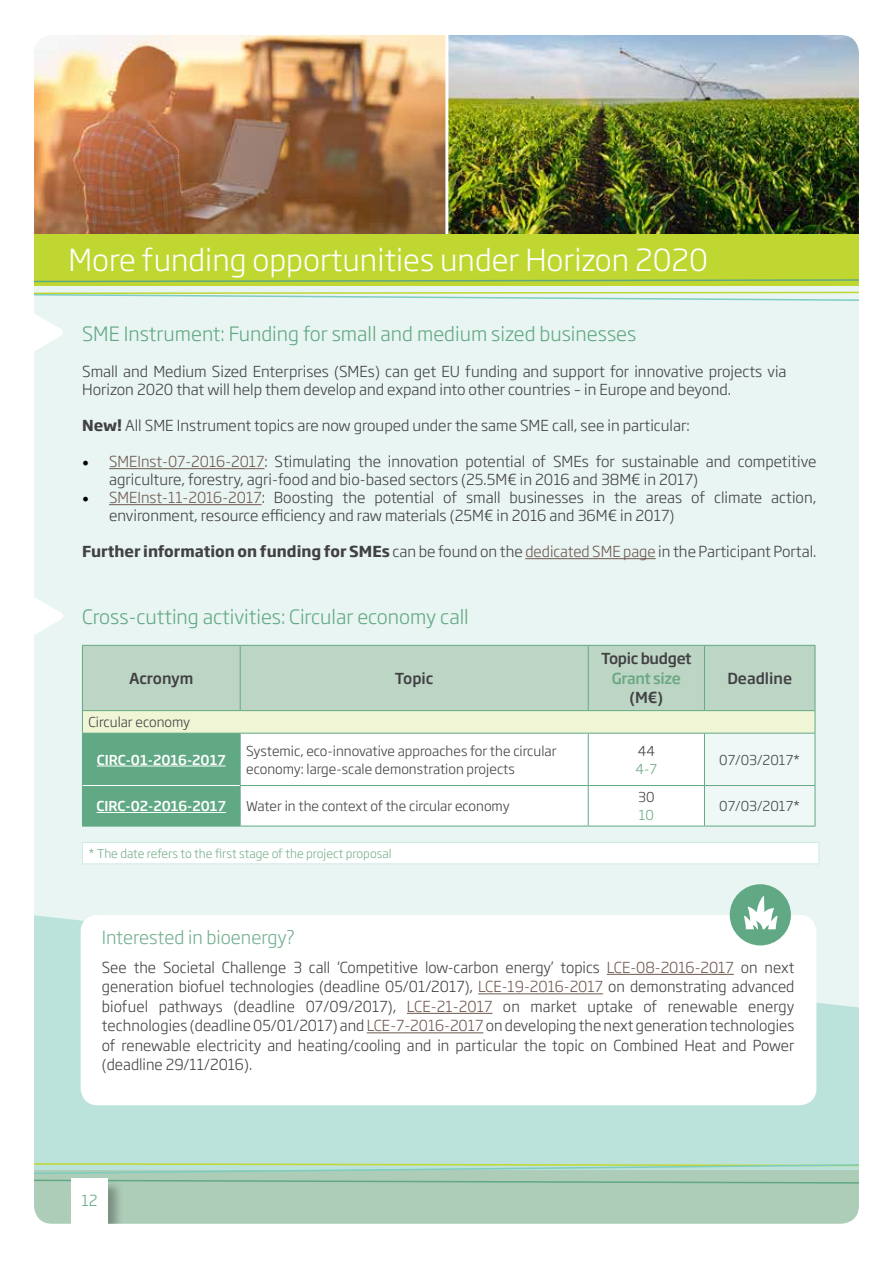
<style>
.page{position:relative;width:893px;height:1263px;background:#fff}
.page>*{position:absolute;margin:0;border:0;box-sizing:border-box;transform-origin:0 0}
.t1{font:300 30px "Soho Gothic Pro";color:#fff}
.t2{font:300 19.5px "Soho Gothic Pro";color:#61a984}
.t3{font:300 18px "Soho Gothic Std";color:#72af8e}
.t4{font:300 15px/19.5px "Soho Gothic Pro";color:#414042}
.t5{font:500 15px "Soho Gothic Std";letter-spacing:-.01em;color:#414042}
.t6{font:500 15px "Soho Gothic Std";letter-spacing:-.02em;color:#6ba883}
.t7{font:300 15px "Soho Gothic Pro";color:#61a984}
.t8{font:300 13.5px/18px "Soho Gothic Std";color:#414042}
.t9{font:500 13.5px "Soho Gothic Std";color:#fff}
.t10{font:300 13.5px "Soho Gothic Std";color:#6ba883}
.t11{font:300 12px "Soho Gothic Pro";color:#78af8d}
.s1{font-weight:700}
.s2{font-family:"Minion Pro";font-weight:400;font-size:18px;color:#000}
.s3{color:#6e584f}
.s4{font-family:"Soho Gothic Pro"}
</style>
<div class="page">
<img style="left:34px;top:35px;width:825px;height:1189px">
<h1 class="t1" style="left:69px;top:236px;width:641px">More funding opportunities under Horizon 2020</h1>
<h2 class="t2" style="left:82px;top:319px;width:556px">SME Instrument: Funding for small and medium sized businesses</h2>
<p class="t4" style="left:82px;top:362px;width:706px;line-height:18px">Small and Medium Sized Enterprises (SMEs) can get EU funding and support for innovative projects via<br>Horizon 2020 that will help them develop and expand into other countries – in Europe and beyond.</p>
<p class="t4" style="left:82px;top:415px;width:609px"><span class="s1">New!</span> All SME Instrument topics are now grouped under the same SME call, see in particular:</p>
<p class="t4" style="left:109px;top:452px;width:709px;line-height:18px;text-indent:-27px"><span class="s2">•</span> <span class="s3">SMEInst-07-2016-2017</span>: Stimulating the innovation potential of SMEs for sustainable and competitive agriculture, forestry, agri-food and bio-based sectors (25.5M€ in 2016 and 38M€ in 2017)</p>
<p class="t4" style="left:109px;top:488px;width:709px;line-height:18px;text-indent:-27px"><span class="s2">•</span> <span class="s3">SMEInst-11-2016-2017</span>: Boosting the potential of small businesses in the areas of climate action, environment, resource efficiency and raw materials (25M€ in 2016 and 36M€ in 2017)</p>
<p class="t4" style="left:82px;top:541px;width:736px"><span class="s1">Further information on funding for SMEs</span> can be found on the <span class="s3">dedicated SME page</span> in the Participant Portal.</p>
<h2 class="t2" style="left:82px;top:601px;width:388px">Cross-cutting activities: Circular economy call</h2>
<p class="t5" style="left:129px;top:669px;width:66px">Acronym</p>
<p class="t5" style="left:395px;top:669px;width:40px">Topic</p>
<p class="t5" style="left:601px;top:649px;width:92px">Topic budget</p>
<p class="t6" style="left:612px;top:669px;width:70px">Grant size</p>
<p class="t5" style="left:630px;top:688px;width:35px">(M€)</p>
<p class="t8" style="left:88px;top:713px;width:103px">Circular economy</p>
<p class="t9" style="left:97px;top:751px;width:130px">CIRC-01-2016-2017</p>
<p class="t8" style="left:246px;top:742px;width:312px">Systemic, eco-innovative approaches for the circular economy: large-scale demonstration projects</p>
<p class="t8" style="left:638px;top:742px;width:19px">44</p>
<p class="t10" style="left:636px;top:760px;width:23px">4-7</p>
<p class="t9" style="left:97px;top:797px;width:131px">CIRC-02-2016-2017</p>
<p class="t8" style="left:246px;top:797px;width:265px">Water in the context of the circular economy</p>
<p class="t11" style="left:88px;top:844px;width:305px">* The date refers to the first stage of the project proposal</p>
<p class="t8" style="left:638px;top:788px;width:18px">30</p>
<p class="t10" style="left:639px;top:807px;width:17px">10</p>
<p class="t5" style="left:727px;top:669px;width:66px">Deadline</p>
<p class="t8" style="left:719px;top:751px;width:82px">07/03/2017<span class="s4">*</span></p>
<p class="t8" style="left:719px;top:797px;width:82px">07/03/2017<span class="s4">*</span></p>
<p class="t3" style="left:102px;top:926px;width:195px">Interested in bioenergy?</p>
<p class="t4" style="left:102px;top:957px;width:694px;text-align:justify">See the Societal Challenge 3 call ‘Competitive low-carbon energy’ topics <span class="s3">LCE-08-2016-2017</span> on next generation biofuel technologies (deadline 05/01/2017), <span class="s3">LCE-19-2016-2017</span> on demonstrating advanced biofuel pathways (deadline 07/09/2017), <span class="s3">LCE-21-2017</span> on market uptake of renewable energy technologies (deadline 05/01/2017) and <span class="s3">LCE-7-2016-2017</span> on developing the next generation technologies of renewable electricity and heating/cooling and in particular the topic on Combined Heat and Power (deadline 29/11/2016).</p>
<p class="t7" style="left:81px;top:1188px;width:18px">12</p>
</div>
